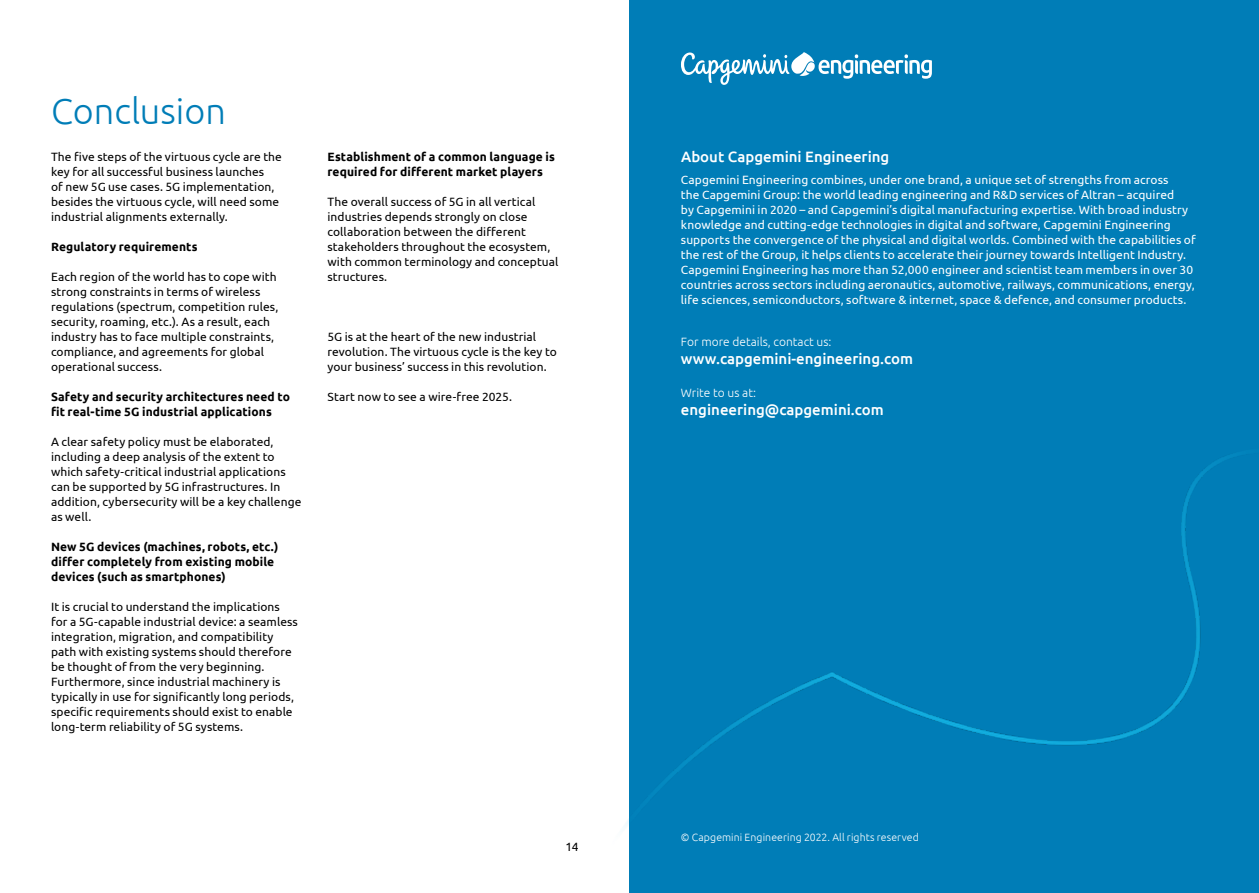
<style>
.page{position:relative;width:1259px;height:893px;background:#fff}
.page>*{position:absolute;margin:0;border:0;box-sizing:border-box;transform-origin:0 0}
.t1{font:300 36px "Ubuntu";color:#007db7}
.t2{font:500 15px "Ubuntu";color:#fff}
.t3{font:12px/15px "Ubuntu";letter-spacing:.005em;color:#000}
.t4{font:12px/15px "Ubuntu";letter-spacing:.005em;color:#fff}
.t5{font:700 12px/15px "Ubuntu";letter-spacing:.01em;color:#000}
.t6{font:300 12px "Ubuntu";color:#fff}
.t7{font:300 10.5px "Ubuntu";letter-spacing:.01em;color:#fff}
</style>
<div class="page">
<div style="left:629px;top:0;width:630px;height:893px;background:#007db7"></div>
<img style="left:624px;top:456px;width:606px;height:371px">
<svg style="left:681px;top:52px;width:251px;height:33px"></svg>
<h1 class="t1" style="left:51px;top:89px;width:176px">Conclusion</h1>
<p class="t3" style="left:51px;top:149px;width:232px">The five steps of the virtuous cycle are the key for all successful business launches<br>of new 5G use cases. 5G implementation, besides the virtuous cycle, will need some industrial alignments externally.</p>
<p class="t5" style="left:51px;top:239px;width:148px">Regulatory requirements</p>
<p class="t3" style="left:51px;top:269px;width:229px">Each region of the world has to cope with strong constraints in terms of wireless regulations (spectrum, competition rules, security, roaming, etc.). As a result, each industry has to face multiple constraints, compliance, and agreements for global operational success.</p>
<p class="t5" style="left:51px;top:389px;width:240px">Safety and security architectures need to fit real-time 5G industrial applications</p>
<p class="t3" style="left:51px;top:434px;width:252px">A clear safety policy must be elaborated, including a deep analysis of the extent to which safety-critical industrial applications can be supported by 5G infrastructures. In addition, cybersecurity will be a key challenge as well.</p>
<p class="t5" style="left:51px;top:539px;width:229px">New 5G devices (machines, robots, etc.) differ completely from existing mobile devices (such as smartphones)</p>
<p class="t3" style="left:51px;top:599px;width:248px">It is crucial to understand the implications for a 5G-capable industrial device: a seamless integration, migration, and compatibility path with existing systems should therefore be thought of from the very beginning.<br>Furthermore, since industrial machinery is typically in use for significantly long periods, specific requirements should exist to enable long-term reliability of 5G systems.</p>
<p class="t5" style="left:327px;top:149px;width:229px">Establishment of a common language is required for different market players</p>
<p class="t3" style="left:327px;top:194px;width:232px">The overall success of 5G in all vertical industries depends strongly on close collaboration between the different stakeholders throughout the ecosystem, with common terminology and conceptual structures.</p>
<p class="t3" style="left:327px;top:329px;width:231px">5G is at the heart of the new industrial revolution. The virtuous cycle is the key to your business’ success in this revolution.</p>
<p class="t3" style="left:327px;top:389px;width:186px">Start now to see a wire-free 2025.</p>
<p class="t3" style="left:565px;top:839px;width:14px">14</p>
<p class="t2" style="left:681px;top:147px;width:210px">About Capgemini Engineering</p>
<p class="t4" style="left:681px;top:171px;width:516px">Capgemini Engineering combines, under one brand, a unique set of strengths from across<br>the Capgemini Group: the world leading engineering and R&amp;D services of Altran – acquired<br>by Capgemini in 2020 – and Capgemini’s digital manufacturing expertise. With broad industry knowledge and cutting-edge technologies in digital and software, Capgemini Engineering supports the convergence of the physical and digital worlds. Combined with the capabilities of the rest of the Group, it helps clients to accelerate their journey towards Intelligent Industry.<br>Capgemini Engineering has more than 52,000 engineer and scientist team members in over 30 countries across sectors including aeronautics, automotive, railways, communications, energy, life sciences, semiconductors, software &amp; internet, space &amp; defence, and consumer products.</p>
<p class="t6" style="left:681px;top:335px;width:152px">For more details, contact us:</p>
<p class="t2" style="left:681px;top:349px;width:234px">www.capgemini-engineering.com</p>
<p class="t6" style="left:681px;top:386px;width:76px">Write to us at:</p>
<p class="t2" style="left:681px;top:400px;width:204px">engineering@capgemini.com</p>
<p class="t7" style="left:681px;top:831px;width:239px">© Capgemini Engineering 2022. All rights reserved</p>
</div>
